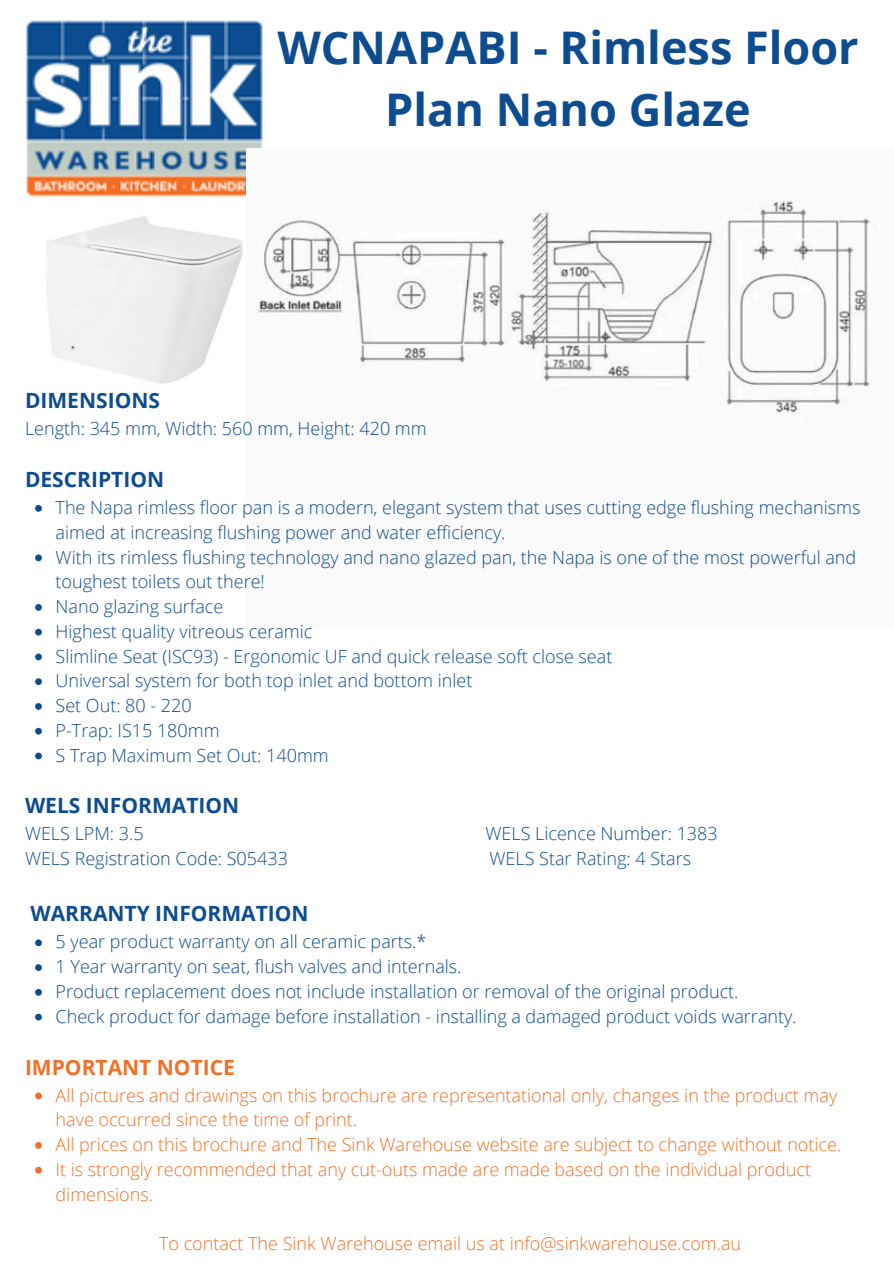
<style>
.page{position:relative;width:894px;height:1264px;background:#fff}
.page>*{position:absolute;margin:0;border:0;box-sizing:border-box;transform-origin:0 0}
.t1{font:700 45px/61.8px "Open Sans";color:#0e4c90;text-align:center}
.t2{font:700 21px "Open Sans";color:#0e4c90}
.t3{font:700 21px "Open Sans";color:#f27027}
.t4{font:300 18px/24.8px "Open Sans";color:#0e4c90}
.t5{font:300 18px/24.8px "Open Sans";color:#f27027}
</style>
<div class="page">
<img style="left:26px;top:20px;width:237px;height:178px">
<img style="left:46px;top:216px;width:197px;height:168px">
<img style="left:246px;top:148px;width:626px;height:266px">
<svg style="left:35px;top:505px;width:7px;height:6px"></svg>
<svg style="left:35px;top:554px;width:7px;height:7px"></svg>
<svg style="left:35px;top:604px;width:7px;height:6px"></svg>
<svg style="left:35px;top:628px;width:7px;height:7px"></svg>
<svg style="left:35px;top:653px;width:7px;height:7px"></svg>
<svg style="left:35px;top:678px;width:7px;height:7px"></svg>
<svg style="left:35px;top:703px;width:7px;height:6px"></svg>
<svg style="left:35px;top:727px;width:7px;height:7px"></svg>
<svg style="left:35px;top:752px;width:7px;height:7px"></svg>
<svg style="left:35px;top:939px;width:7px;height:7px"></svg>
<svg style="left:35px;top:964px;width:7px;height:6px"></svg>
<svg style="left:35px;top:989px;width:7px;height:6px"></svg>
<svg style="left:35px;top:1013px;width:7px;height:7px"></svg>
<svg style="left:35px;top:1092px;width:7px;height:7px"></svg>
<svg style="left:35px;top:1142px;width:7px;height:6px"></svg>
<svg style="left:35px;top:1166px;width:7px;height:7px"></svg>
<p class="t1" style="left:277px;top:16px;width:582px">WCNAPABI - Rimless Floor<br>Plan Nano Glaze</p>
<p class="t2" style="left:25px;top:386px;width:136px">DIMENSIONS</p>
<p class="t4" style="left:25px;top:416px;width:403px">Length: 345 mm, Width: 560 mm, Height: 420 mm</p>
<p class="t2" style="left:25px;top:464px;width:141px">DESCRIPTION</p>
<h2 class="t4" style="left:56px;top:494px;width:806px">The Napa rimless floor pan is a modern, elegant system that uses cutting edge flushing mechanisms aimed at increasing flushing power and water efficiency.</h2>
<p class="t4" style="left:56px;top:544px;width:801px">With its rimless flushing technology and nano glazed pan, the Napa is one of the most powerful and toughest toilets out there!</p>
<p class="t4" style="left:56px;top:593px;width:169px">Nano glazing surface</p>
<p class="t4" style="left:56px;top:618px;width:258px">Highest quality vitreous ceramic</p>
<p class="t4" style="left:56px;top:643px;width:558px">Slimline Seat (ISC93) - Ergonomic UF and quick release soft close seat</p>
<p class="t4" style="left:56px;top:668px;width:418px">Universal system for both top inlet and bottom inlet</p>
<p class="t4" style="left:56px;top:692px;width:138px">Set Out: 80 - 220</p>
<p class="t4" style="left:56px;top:717px;width:165px">P-Trap: IS15 180mm</p>
<p class="t4" style="left:56px;top:742px;width:275px">S Trap Maximum Set Out: 140mm</p>
<p class="t2" style="left:25px;top:791px;width:216px">WELS INFORMATION</p>
<p class="t4" style="left:25px;top:821px;width:120px">WELS LPM: 3.5</p>
<p class="t4" style="left:485px;top:821px;width:234px">WELS Licence Number: 1383</p>
<p class="t4" style="left:25px;top:845px;width:264px">WELS Registration Code: S05433</p>
<p class="t4" style="left:489px;top:845px;width:203px">WELS Star Rating: 4 Stars</p>
<p class="t2" style="left:30px;top:899px;width:279px">WARRANTY INFORMATION</p>
<h2 class="t4" style="left:56px;top:929px;width:372px">5 year product warranty on all ceramic parts.*</h2>
<p class="t4" style="left:56px;top:953px;width:407px">1 Year warranty on seat, flush valves and internals.</p>
<p class="t4" style="left:56px;top:978px;width:684px">Product replacement does not include installation or removal of the original product.</p>
<p class="t4" style="left:56px;top:1003px;width:742px">Check product for damage before installation - installing a damaged product voids warranty.</p>
<p class="t3" style="left:25px;top:1052px;width:211px">IMPORTANT NOTICE</p>
<h2 class="t5" style="left:56px;top:1082px;width:783px">All pictures and drawings on this brochure are representational only, changes in the product may have occurred since the time of print.</h2>
<p class="t5" style="left:56px;top:1131px;width:787px">All prices on this brochure and The Sink Warehouse website are subject to change without notice.</p>
<p class="t5" style="left:56px;top:1156px;width:756px">It is strongly recommended that any cut-outs made are made based on the individual product dimensions.</p>
<p class="t5" style="left:159px;top:1230px;width:583px">To contact The Sink Warehouse email us at info@sinkwarehouse.com.au</p>
</div>
